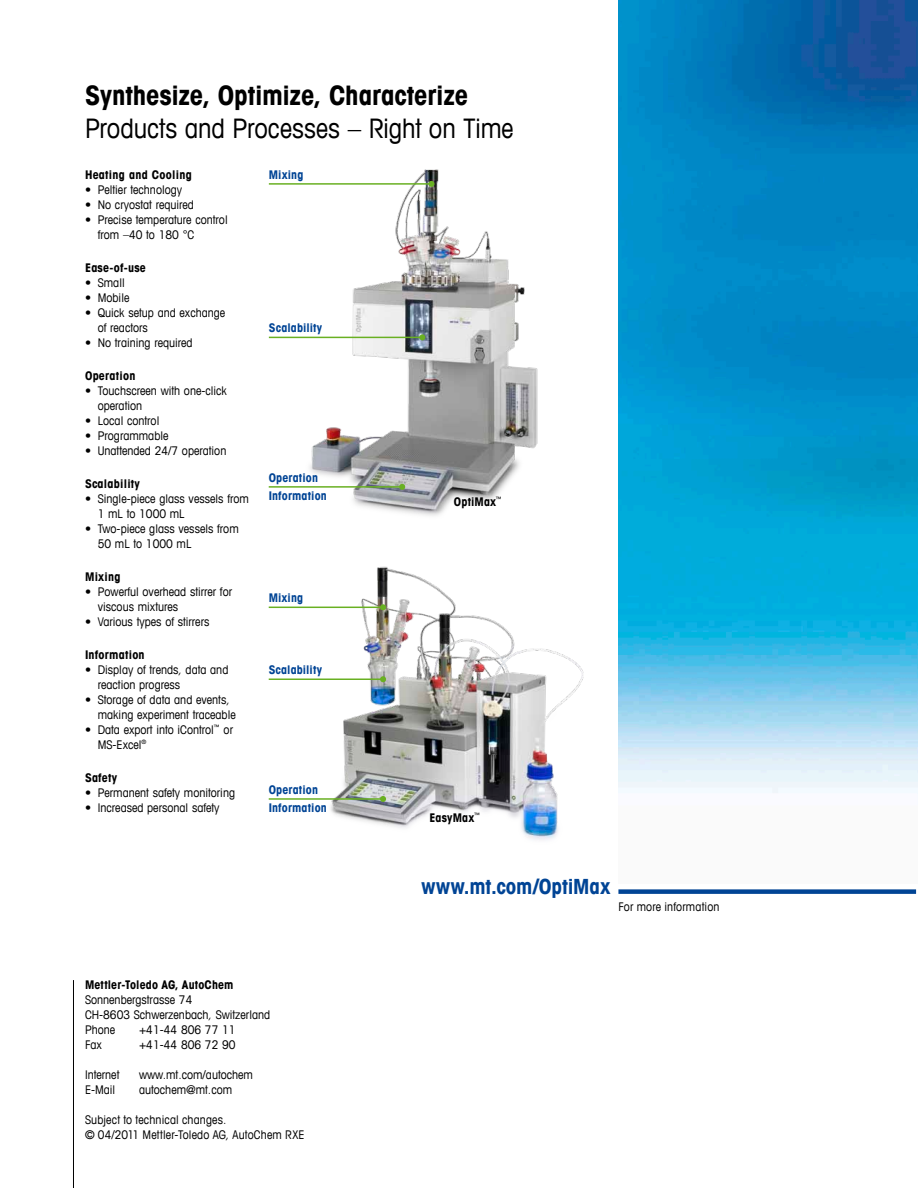
<style>
.page{position:relative;width:918px;height:1188px;background:#fff}
.page>*{position:absolute;margin:0;border:0;box-sizing:border-box;transform-origin:0 0}
.t1{font:700 condensed 27px "Avant Garde Com";letter-spacing:-.005em;color:#000}
.t2{font:condensed 27px "Avant Garde Com";letter-spacing:-.005em;color:#000}
.t3{font:700 condensed 21px "Avant Garde Com";color:#004495}
.t4{font:condensed 12px/15px "Avant Garde Com";color:#000}
.t5{font:700 condensed 12px "Avant Garde Com";letter-spacing:.02em;color:#000}
.t6{font:700 condensed 12px/18px "Avant Garde Com";letter-spacing:.01em;color:#004495}
</style>
<div class="page">
<div style="left:618px;top:889px;width:298px;height:5px;background:#004495"></div>
<hr style="left:73px;top:980px;width:1px;height:208px;background:#000">
<img style="left:618px;top:0;width:300px;height:794px">
<img style="left:300px;top:169px;width:238px;height:347px">
<img style="left:304px;top:566px;width:280px;height:274px">
<hr style="left:269px;top:183px;width:162px;height:2px;background:#69b022">
<svg style="left:428px;top:181px;width:6px;height:6px"></svg>
<hr style="left:269px;top:337px;width:153px;height:1px;background:#69b022">
<svg style="left:419px;top:334px;width:6px;height:6px"></svg>
<hr style="left:269px;top:486px;width:133px;height:2px;background:#69b022">
<svg style="left:399px;top:484px;width:6px;height:6px"></svg>
<hr style="left:269px;top:607px;width:114px;height:1px;background:#69b022">
<svg style="left:380px;top:604px;width:6px;height:6px"></svg>
<hr style="left:269px;top:679px;width:114px;height:1px;background:#69b022">
<svg style="left:380px;top:676px;width:6px;height:6px"></svg>
<hr style="left:269px;top:798px;width:114px;height:2px;background:#69b022">
<svg style="left:380px;top:796px;width:6px;height:6px"></svg>
<h1 class="t1" style="left:85px;top:78px;width:385px">Synthesize, Optimize, Characterize</h1>
<h1 class="t2" style="left:85px;top:111px;width:430px">Products and Processes – Right on Time</h1>
<p class="t5" style="left:85px;top:167px;width:108px">Heating and Cooling</p>
<p class="t4" style="left:85px;top:182px;width:99px">• Peltier technology</p>
<p class="t4" style="left:85px;top:197px;width:111px">• No cryostat required</p>
<p class="t4" style="left:98px;top:212px;width:131px;text-indent:-13px">• Precise temperature control from –40 to 180 °C</p>
<p class="t5" style="left:85px;top:260px;width:62px">Ease-of-use</p>
<p class="t4" style="left:85px;top:275px;width:41px">• Small</p>
<p class="t4" style="left:85px;top:290px;width:46px">• Mobile</p>
<p class="t4" style="left:98px;top:305px;width:129px;text-indent:-13px">• Quick setup and exchange of reactors</p>
<p class="t4" style="left:85px;top:335px;width:109px">• No training required</p>
<p class="t5" style="left:85px;top:368px;width:52px">Operation</p>
<p class="t4" style="left:98px;top:383px;width:131px;text-indent:-13px">• Touchscreen with one-click operation</p>
<p class="t4" style="left:85px;top:413px;width:76px">• Local control</p>
<p class="t4" style="left:85px;top:428px;width:85px">• Programmable</p>
<p class="t4" style="left:85px;top:443px;width:143px">• Unattended 24/7 operation</p>
<p class="t5" style="left:85px;top:476px;width:56px">Scalability</p>
<p class="t4" style="left:98px;top:491px;width:153px;text-indent:-13px">• Single-piece glass vessels from<br>1 mL to 1000 mL</p>
<p class="t4" style="left:98px;top:521px;width:143px;text-indent:-13px">• Two-piece glass vessels from<br>50 mL to 1000 mL</p>
<p class="t5" style="left:85px;top:569px;width:37px">Mixing</p>
<p class="t4" style="left:98px;top:584px;width:136px;text-indent:-13px">• Powerful overhead stirrer for viscous mixtures</p>
<p class="t4" style="left:85px;top:614px;width:126px">• Various types of stirrers</p>
<p class="t5" style="left:85px;top:647px;width:61px">Information</p>
<p class="t4" style="left:98px;top:662px;width:132px;text-indent:-13px">• Display of trends, data and reaction progress</p>
<p class="t4" style="left:98px;top:692px;width:139px;text-indent:-13px">• Storage of data and events, making experiment traceable</p>
<p class="t4" style="left:98px;top:722px;width:137px;text-indent:-13px">• Data export into iControl<sup>™</sup> or<br>MS-Excel<sup>®</sup></p>
<p class="t5" style="left:85px;top:770px;width:34px">Safety</p>
<p class="t4" style="left:85px;top:785px;width:152px">• Permanent safety monitoring</p>
<p class="t4" style="left:85px;top:800px;width:136px">• Increased personal safety</p>
<p class="t6" style="left:269px;top:165px;width:36px">Mixing</p>
<p class="t6" style="left:269px;top:319px;width:55px">Scalability</p>
<p class="t6" style="left:269px;top:468px;width:60px">Operation<br>Information</p>
<p class="t5" style="left:454px;top:494px;width:49px">OptiMax<sup>™</sup></p>
<p class="t6" style="left:269px;top:588px;width:36px">Mixing</p>
<p class="t6" style="left:269px;top:661px;width:55px">Scalability</p>
<p class="t6" style="left:269px;top:780px;width:60px">Operation<br>Information</p>
<p class="t5" style="left:430px;top:810px;width:52px">EasyMax<sup>™</sup></p>
<h2 class="t3" style="left:422px;top:873px;width:191px">www.mt.com/OptiMax</h2>
<p class="t4" style="left:618px;top:899px;width:103px">For more information</p>
<p class="t5" style="left:85px;top:977px;width:150px">Mettler-Toledo AG, AutoChem</p>
<p class="t4" style="left:85px;top:991px;width:187px">Sonnenbergstrasse 74<br>CH-8603 Schwerzenbach, Switzerland<br>Phone</p>
<p class="t4" style="left:139px;top:1021px;width:98px">+41-44 806 77 11</p>
<p class="t4" style="left:85px;top:1036px;width:18px">Fax</p>
<p class="t4" style="left:139px;top:1036px;width:98px">+41-44 806 72 90</p>
<p class="t4" style="left:85px;top:1066px;width:36px">Internet</p>
<p class="t4" style="left:139px;top:1066px;width:116px">www.mt.com/autochem</p>
<p class="t4" style="left:85px;top:1081px;width:32px">E-Mail</p>
<p class="t4" style="left:139px;top:1081px;width:95px">autochem@mt.com</p>
<p class="t4" style="left:85px;top:1111px;width:221px">Subject to technical changes.<br>© 04/2011 Mettler-Toledo AG, AutoChem RXE</p>
</div>
